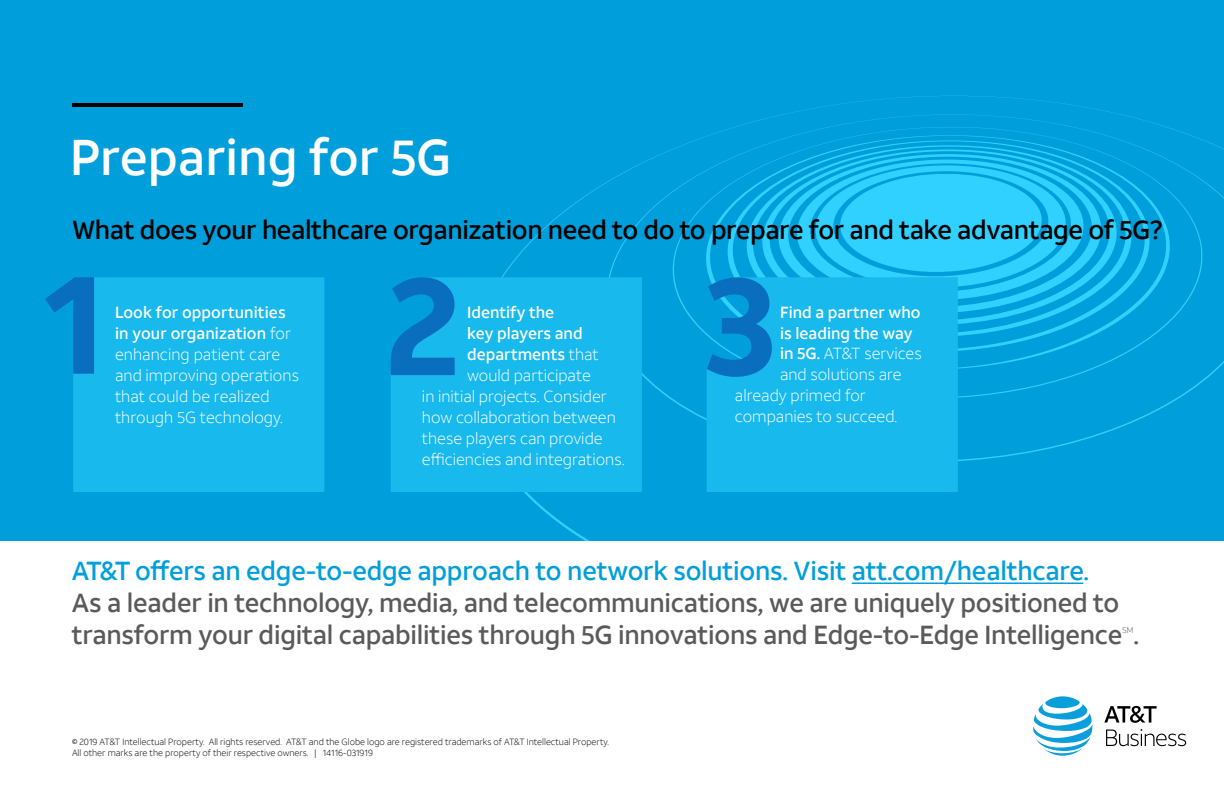
<style>
.page{position:relative;width:1224px;height:792px;background:#fff}
.page>*{position:absolute;margin:0;border:0;box-sizing:border-box;transform-origin:0 0}
.t1{font:500 50px "ATT Aleck Sans";color:#fff}
.t2{font:500 26px/32px "ATT Aleck Sans";letter-spacing:-.01em;color:#5a5a5a}
.t3{font:500 26px "ATT Aleck Sans";letter-spacing:-.015em;color:#000}
.t4{font:500 26px "ATT Aleck Sans";letter-spacing:-.01em;color:#009fdb}
.t5{font:300 16px/21px "ATT Aleck Sans";color:#fff}
.t6{font:500 16px "ATT Aleck Sans";color:#fff}
.t7{font:300 9px/11px "ATT Aleck Sans";color:#000}
.t8{font:300 8.2px "ATT Aleck Sans";color:#5a5a5a}
.s1{font-weight:500}
.s2{font-weight:300}
</style>
<div class="page">
<div style="left:0;top:0;width:1224px;height:541px;background:#009fdb"></div>
<svg style="left:502px;top:103px;width:722px;height:438px"></svg>
<hr style="left:72px;top:103px;width:171px;height:4px;background:#000">
<hr style="left:852px;top:583px;width:231px;height:1px;background:#009fdb">
<svg style="left:1033px;top:696px;width:59px;height:60px"></svg>
<svg style="left:1104px;top:706px;width:53px;height:17px"></svg>
<svg style="left:1106px;top:729px;width:80px;height:17px"></svg>
<div style="left:73px;top:277px;width:251px;height:215px;background:#18b9ed"></div>
<div style="left:707px;top:277px;width:251px;height:215px;background:#18b9ed"></div>
<div style="left:391px;top:277px;width:251px;height:215px;background:#18b9ed"></div>
<svg style="left:45px;top:277px;width:49px;height:97px"></svg>
<svg style="left:391px;top:277px;width:64px;height:98px"></svg>
<svg style="left:707px;top:277px;width:65px;height:100px"></svg>
<h1 class="t1" style="left:70px;top:127px;width:383px">Preparing for 5G</h1>
<h2 class="t3" style="left:72px;top:213px;width:1092px">What does your healthcare organization need to do to prepare for and take advantage of 5G?</h2>
<p class="t5" style="left:115px;top:301px;width:185px"><span class="s1">Look for opportunities in your organization</span> for enhancing patient care and improving operations that could be realized through 5G technology.</p>
<p class="t6" style="left:467px;top:302px;width:89px">Identify the</p>
<p class="t6" style="left:467px;top:323px;width:117px">key players and</p>
<p class="t6" style="left:467px;top:344px;width:133px">departments <span class="s2">that</span></p>
<p class="t5" style="left:467px;top:364px;width:125px">would participate</p>
<p class="t5" style="left:422px;top:385px;width:186px">in initial projects. Consider</p>
<p class="t5" style="left:422px;top:406px;width:195px">how collaboration between</p>
<p class="t5" style="left:422px;top:427px;width:182px">these players can provide</p>
<p class="t5" style="left:422px;top:448px;width:204px">efficiencies and integrations.</p>
<p class="t6" style="left:780px;top:302px;width:142px">Find a partner who</p>
<p class="t6" style="left:780px;top:323px;width:134px">is leading the way</p>
<p class="t5" style="left:780px;top:343px;width:143px"><span class="s1">in 5G.</span> AT&amp;T services</p>
<p class="t5" style="left:780px;top:364px;width:123px">and solutions are</p>
<p class="t5" style="left:735px;top:385px;width:132px">already primed for</p>
<p class="t5" style="left:735px;top:406px;width:164px">companies to succeed.</p>
<h2 class="t4" style="left:72px;top:555px;width:1019px">AT&amp;T offers an edge-to-edge approach to network solutions. Visit att.com/healthcare.</h2>
<h2 class="t2" style="left:72px;top:587px;width:1069px">As a leader in technology, media, and telecommunications, we are uniquely positioned to transform your digital capabilities through 5G innovations and Edge-to-Edge Intelligence .</h2>
<p class="t8" style="left:1122px;top:625px;width:13px">SM</p>
<p class="t7" style="left:72px;top:736px;width:539px">© 2019 AT&amp;T Intellectual Property. All rights reserved. AT&amp;T and the Globe logo are registered trademarks of AT&amp;T Intellectual Property.<br>All other marks are the property of their respective owners. | 14116-031919</p>
</div>
